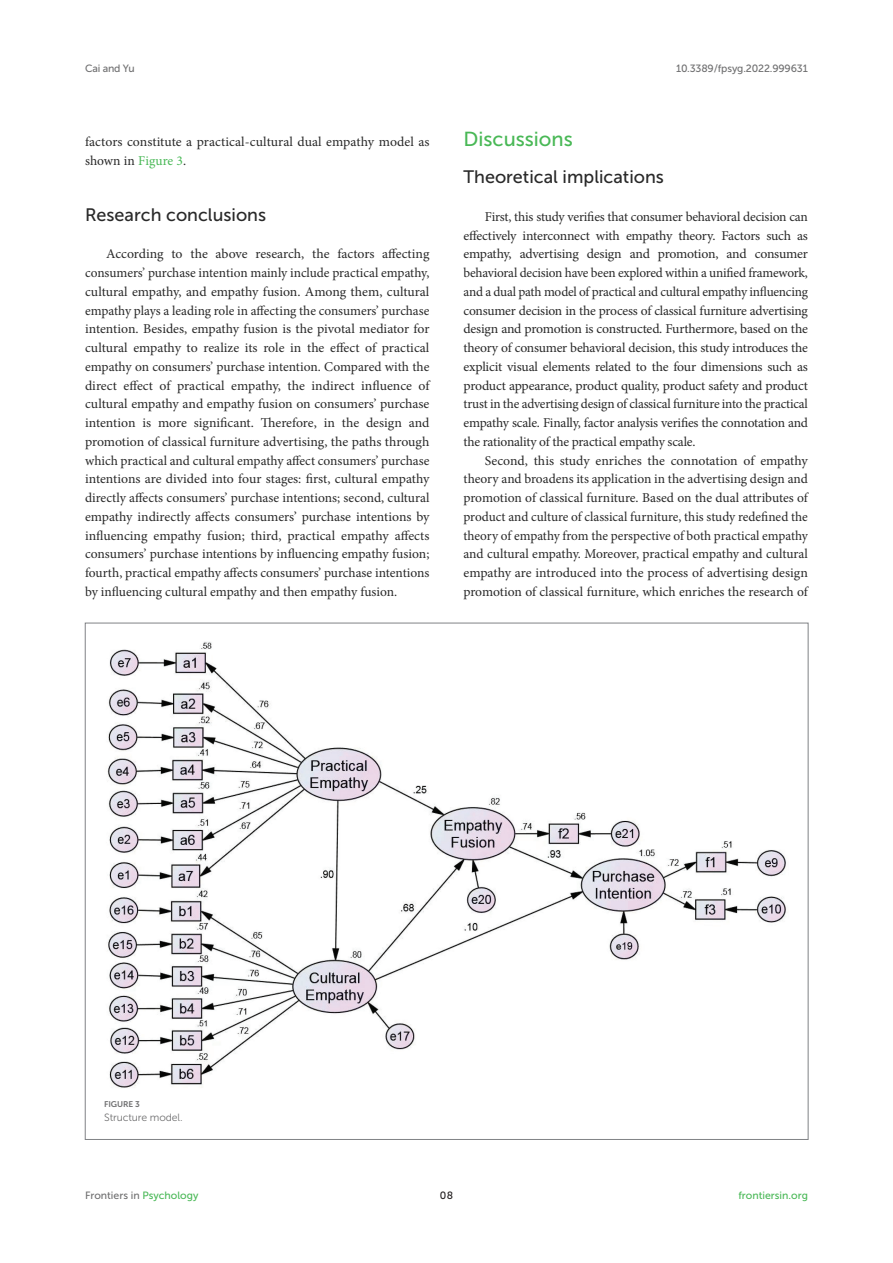
<style>
.page{position:relative;width:893px;height:1263px;background:#fff}
.page>*{position:absolute;margin:0;border:0;box-sizing:border-box;transform-origin:0 0}
.HEAD_1{font:20.25px "Museo Sans 500";color:#49b856}
.HEAD_2_after_HEAD_1{font:18px "Museo Sans 500";color:#292929}
.HEAD_2{font:18px "Museo Sans 500";color:#292929}
.TEXT_FLUSH{font:13.5px/18.8px "Minion Pro";letter-spacing:-.01em;color:#292929;text-align:justify}
.TEXT{font:13.5px/18.8px "Minion Pro";color:#292929}
.t1{font:10.5px "Museo Sans 500";letter-spacing:-.015em;color:#6f6f70}
.t2{font:10.5px "Museo Sans 500";color:#49b856}
.FIG_LEG{font:10.5px "Museo Sans 300";letter-spacing:-.01em;color:#6f6f70}
.t3{font:10.5px "Museo Sans 500";color:#231f20}
.FIG_HD{font:8.25px "Museo Sans 700";letter-spacing:-.01em;color:#6f6f70}
.s1{color:#49b856}
</style>
<div class="page">
<img style="left:107px;top:642px;width:679px;height:446px">
<p class="t1" style="left:85px;top:63px;width:51px">Cai and Yu</p>
<p class="t1" style="left:676px;top:63px;width:133px">10.3389/fpsyg.2022.999631</p>
<p class="TEXT" style="left:85px;top:132px;width:346px">factors constitute a practical-cultural dual empathy model as shown in <span class="s1">Figure 3</span>.</p>
<p class="HEAD_2" style="left:85px;top:205px;width:183px">Research conclusions</p>
<p class="TEXT_FLUSH" style="left:85px;top:245px;width:346px;text-indent:21px">According to the above research, the factors affecting consumers’ purchase intention mainly include practical empathy, cultural empathy, and empathy fusion. Among them, cultural empathy plays a leading role in affecting the consumers’ purchase intention. Besides, empathy fusion is the pivotal mediator for cultural empathy to realize its role in the effect of practical empathy on consumers’ purchase intention. Compared with the direct effect of practical empathy, the indirect influence of cultural empathy and empathy fusion on consumers’ purchase intention is more significant. Therefore, in the design and promotion of classical furniture advertising, the paths through which practical and cultural empathy affect consumers’ purchase intentions are divided into four stages: first, cultural empathy directly affects consumers’ purchase intentions; second, cultural empathy indirectly affects consumers’ purchase intentions by influencing empathy fusion; third, practical empathy affects consumers’ purchase intentions by influencing empathy fusion; fourth, practical empathy affects consumers’ purchase intentions by influencing cultural empathy and then empathy fusion.</p>
<p class="HEAD_1" style="left:463px;top:128px;width:111px">Discussions</p>
<p class="HEAD_2_after_HEAD_1" style="left:463px;top:167px;width:202px">Theoretical implications</p>
<p class="TEXT_FLUSH" style="left:463px;top:207px;width:346px;text-indent:21px">First, this study verifies that consumer behavioral decision can effectively interconnect with empathy theory. Factors such as empathy, advertising design and promotion, and consumer behavioral decision have been explored within a unified framework, and a dual path model of practical and cultural empathy influencing consumer decision in the process of classical furniture advertising design and promotion is constructed. Furthermore, based on the theory of consumer behavioral decision, this study introduces the explicit visual elements related to the four dimensions such as product appearance, product quality, product safety and product trust in the advertising design of classical furniture into the practical empathy scale. Finally, factor analysis verifies the connotation and the rationality of the practical empathy scale.</p>
<p class="TEXT" style="left:463px;top:451px;width:346px;text-align:justify;text-indent:21px">Second, this study enriches the connotation of empathy theory and broadens its application in the advertising design and promotion of classical furniture. Based on the dual attributes of product and culture of classical furniture, this study redefined the theory of empathy from the perspective of both practical empathy and cultural empathy. Moreover, practical empathy and cultural empathy are introduced into the process of advertising design promotion of classical furniture, which enriches the research of</p>
<p class="FIG_HD" style="left:104px;top:1099px;width:37px">FIGURE 3</p>
<p class="FIG_LEG" style="left:104px;top:1111px;width:80px">Structure model.</p>
<p class="t1" style="left:85px;top:1190px;width:115px">Frontiers in <span class="s1">Psychology</span></p>
<p class="t3" style="left:440px;top:1190px;width:15px">08</p>
<p class="t2" style="left:738px;top:1190px;width:71px">frontiersin.org</p>
</div>
